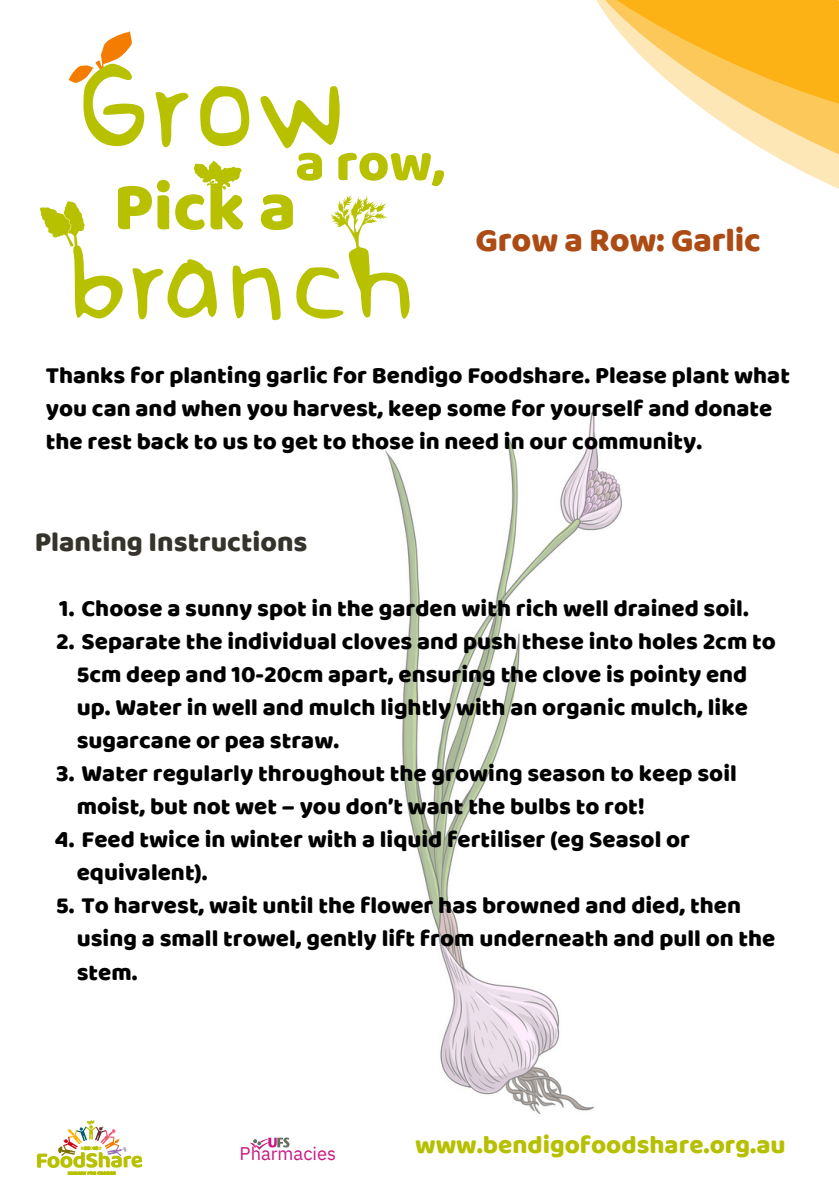
<style>
.page{position:relative;width:839px;height:1191px;background:#fff}
.page>*{position:absolute;margin:0;border:0;box-sizing:border-box;transform-origin:0 0}
.t1{font:69px "Baloo Thambi";color:#b7c100}
.t2{font:54px "Baloo Thambi";color:#b7c100}
.t3{font:34px "Baloo Thambi";letter-spacing:-.01em;color:#ac4b14}
.t4{font:28.4px "Baloo Thambi";color:#35332b}
.t5{font:26px "Baloo Thambi";color:#b6c000}
.t6{font:24px/33px "Baloo Thambi";color:#000}
.t7{font:18.2px "IBM Plex Sans";color:#ca1b83}
</style>
<div class="page">
<svg style="left:68px;top:31px;width:76px;height:115px"></svg>
<svg style="left:155px;top:92px;width:33px;height:55px"></svg>
<svg style="left:200px;top:86px;width:49px;height:60px"></svg>
<svg style="left:132px;top:259px;width:85px;height:60px"></svg>
<svg style="left:232px;top:265px;width:48px;height:55px"></svg>
<svg style="left:193px;top:161px;width:49px;height:32px"></svg>
<svg style="left:40px;top:201px;width:83px;height:117px"></svg>
<svg style="left:260px;top:86px;width:79px;height:62px"></svg>
<svg style="left:296px;top:195px;width:113px;height:124px"></svg>
<svg style="left:250px;top:1138px;width:39px;height:12px"></svg>
<svg style="left:596px;top:0;width:242px;height:189px"></svg>
<img style="left:385px;top:412px;width:237px;height:702px">
<svg style="left:37px;top:1120px;width:106px;height:55px"></svg>
<p class="t2" style="left:295px;top:130px;width:151px">a row,</p>
<p class="t1" style="left:113px;top:165px;width:184px">Pick a</p>
<p class="t3" style="left:475px;top:219px;width:286px">Grow a Row: Garlic</p>
<p class="t6" style="left:46px;top:358px;width:745px">Thanks for planting garlic for Bendigo Foodshare. Please plant what you can and when you harvest, keep some for yourself and donate the rest back to us to get to those in need in our community.</p>
<p class="t4" style="left:35px;top:524px;width:274px">Planting Instructions</p>
<p class="t6" style="left:59px;top:591px;width:691px">1. Choose a sunny spot in the garden with rich well drained soil.</p>
<p class="t6" style="left:77px;top:624px;width:700px;text-indent:-21px">2. Separate the individual cloves and push these into holes 2cm to 5cm deep and 10-20cm apart, ensuring the clove is pointy end up. Water in well and mulch lightly with an organic mulch, like sugarcane or pea straw.</p>
<p class="t6" style="left:77px;top:757px;width:661px;text-indent:-21px">3. Water regularly throughout the growing season to keep soil moist, but not wet – you don’t want the bulbs to rot!</p>
<p class="t6" style="left:77px;top:823px;width:615px;text-indent:-22px">4. Feed twice in winter with a liquid fertiliser (eg Seasol or equivalent).</p>
<p class="t6" style="left:77px;top:889px;width:700px;text-indent:-21px">5. To harvest, wait until the flower has browned and died, then using a small trowel, gently lift from underneath and pull on the stem.</p>
<p class="t7" style="left:239px;top:1141px;width:98px">Pharmacies</p>
<p class="t5" style="left:415px;top:1129px;width:372px">www.bendigofoodshare.org.au</p>
</div>
